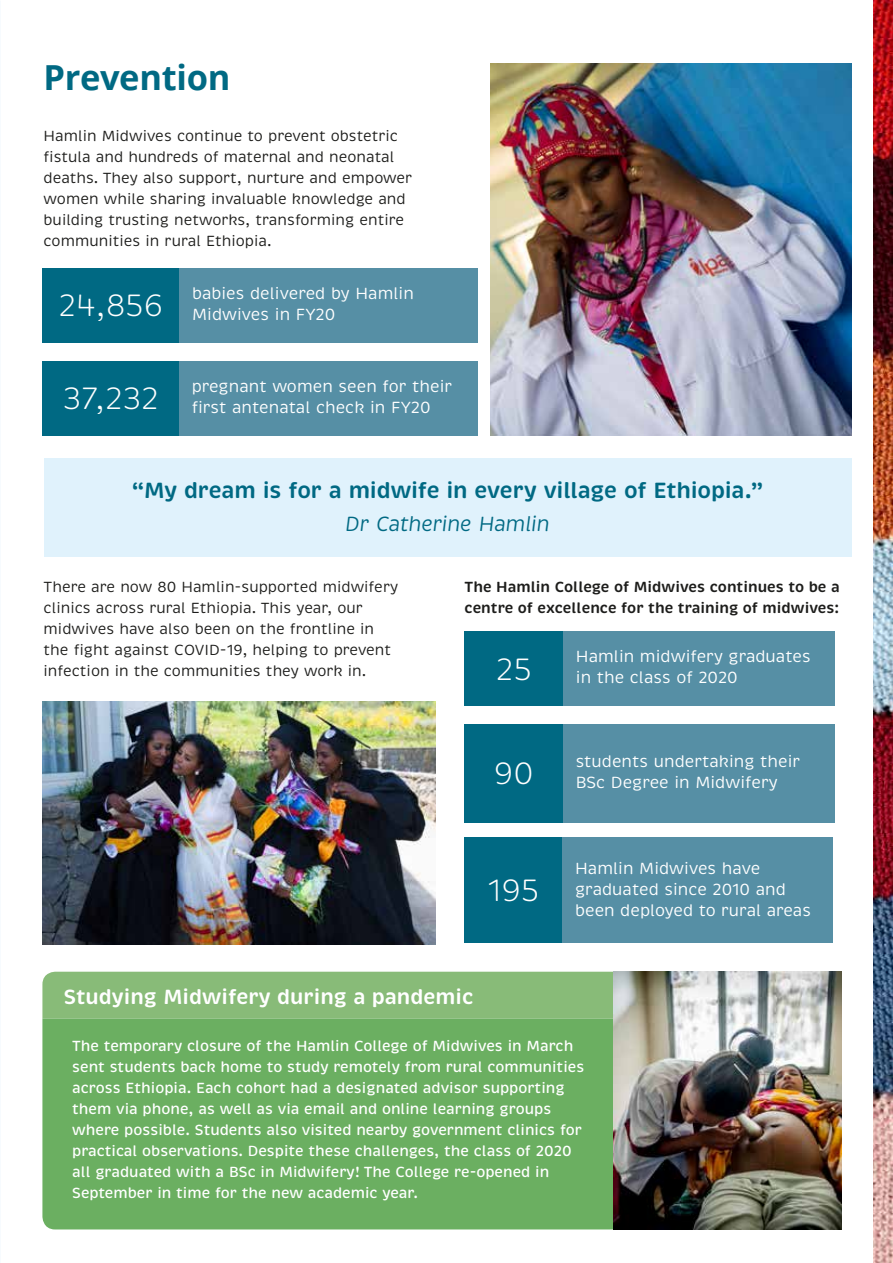
<style>
.page{position:relative;width:893px;height:1263px;background:#fff}
.page>*{position:absolute;margin:0;border:0;box-sizing:border-box;transform-origin:0 0}
.t1{font:700 34.5px "Open Sans";letter-spacing:-.01em;color:#006983}
.t2{font:300 31.5px "Brevia";color:#fff}
.t3{font:600 22.5px "Brevia";letter-spacing:-.01em;color:#006983}
.t4{font:600 21px "Brevia";color:#fff}
.t5{font:italic 21px "Brevia";letter-spacing:-.025em;color:#006983}
.t6{font:16.5px/21px "Brevia";color:#fff}
.t7{font:500 15px/21px "Brevia";color:#fff}
.t8{font:15px/21px "Brevia";color:#1d1d1b}
.t9{font:600 15px/21px "Brevia";color:#1d1d1b}
</style>
<div class="page">
<img style="left:42px;top:701px;width:394px;height:243px">
<img style="left:874px;top:0;width:19px;height:1263px">
<img style="left:490px;top:64px;width:361px;height:372px">
<div style="left:42px;top:361px;width:137px;height:75px;background:#006983"></div>
<div style="left:179px;top:361px;width:299px;height:75px;background:#568fa5"></div>
<div style="left:42px;top:268px;width:137px;height:74px;background:#006983"></div>
<div style="left:179px;top:268px;width:299px;height:74px;background:#568fa5"></div>
<div style="left:465px;top:631px;width:98px;height:75px;background:#006983"></div>
<div style="left:563px;top:631px;width:271px;height:75px;background:#568fa5"></div>
<div style="left:465px;top:724px;width:98px;height:99px;background:#006983"></div>
<div style="left:563px;top:724px;width:271px;height:99px;background:#568fa5"></div>
<div style="left:465px;top:838px;width:97px;height:105px;background:#006983"></div>
<div style="left:562px;top:838px;width:270px;height:105px;background:#568fa5"></div>
<div style="left:42px;top:972px;width:572px;height:47px;background:#88bb78"></div>
<div style="left:42px;top:1019px;width:572px;height:210px;background:#6baf61"></div>
<img style="left:614px;top:972px;width:228px;height:257px">
<div style="left:44px;top:458px;width:807px;height:99px;background:#e0f2fc"></div>
<h1 class="t1" style="left:44px;top:53px;width:188px">Prevention</h1>
<p class="t8" style="left:44px;top:126px;width:370px">Hamlin Midwives continue to prevent obstetric fistula and hundreds of maternal and neonatal deaths. They also support, nurture and empower women while sharing invaluable knowledge and building trusting networks, transforming entire communities in rural Ethiopia.</p>
<h2 class="t2" style="left:59px;top:286px;width:106px">24,856</h2>
<p class="t6" style="left:192px;top:283px;width:223px">babies delivered by Hamlin<br>Midwives in FY20</p>
<h2 class="t2" style="left:63px;top:379px;width:98px">37,232</h2>
<p class="t6" style="left:192px;top:376px;width:262px">pregnant women seen for their first antenatal check in FY20</p>
<h3 class="t3" style="left:131px;top:476px;width:634px">“My dream is for a midwife in every village of Ethiopia.”</h3>
<h3 class="t5" style="left:345px;top:511px;width:206px">Dr Catherine Hamlin</h3>
<p class="t8" style="left:44px;top:576px;width:356px">There are now 80 Hamlin-supported midwifery clinics across rural Ethiopia. This year, our midwives have also been on the frontline in the fight against COVID-19, helping to prevent infection in the communities they work in.</p>
<p class="t9" style="left:465px;top:576px;width:377px">The Hamlin College of Midwives continues to be a centre of excellence for the training of midwives:</p>
<h2 class="t2" style="left:496px;top:650px;width:38px">25</h2>
<p class="t6" style="left:576px;top:646px;width:236px">Hamlin midwifery graduates in the class of 2020</p>
<h2 class="t2" style="left:494px;top:754px;width:41px">90</h2>
<p class="t6" style="left:576px;top:751px;width:226px">students undertaking their<br>BSc Degree in Midwifery</p>
<h2 class="t2" style="left:487px;top:871px;width:53px">195</h2>
<p class="t6" style="left:575px;top:858px;width:237px">Hamlin Midwives have graduated since 2010 and been deployed to rural areas</p>
<h3 class="t4" style="left:64px;top:983px;width:411px">Studying Midwifery during a pandemic</h3>
<p class="t7" style="left:72px;top:1036px;width:514px">The temporary closure of the Hamlin College of Midwives in March sent students back home to study remotely from rural communities across Ethiopia. Each cohort had a designated advisor supporting them via phone, as well as via email and online learning groups where possible. Students also visited nearby government clinics for practical observations. Despite these challenges, the class of 2020 all graduated with a BSc in Midwifery! The College re-opened in September in time for the new academic year.</p>
</div>
